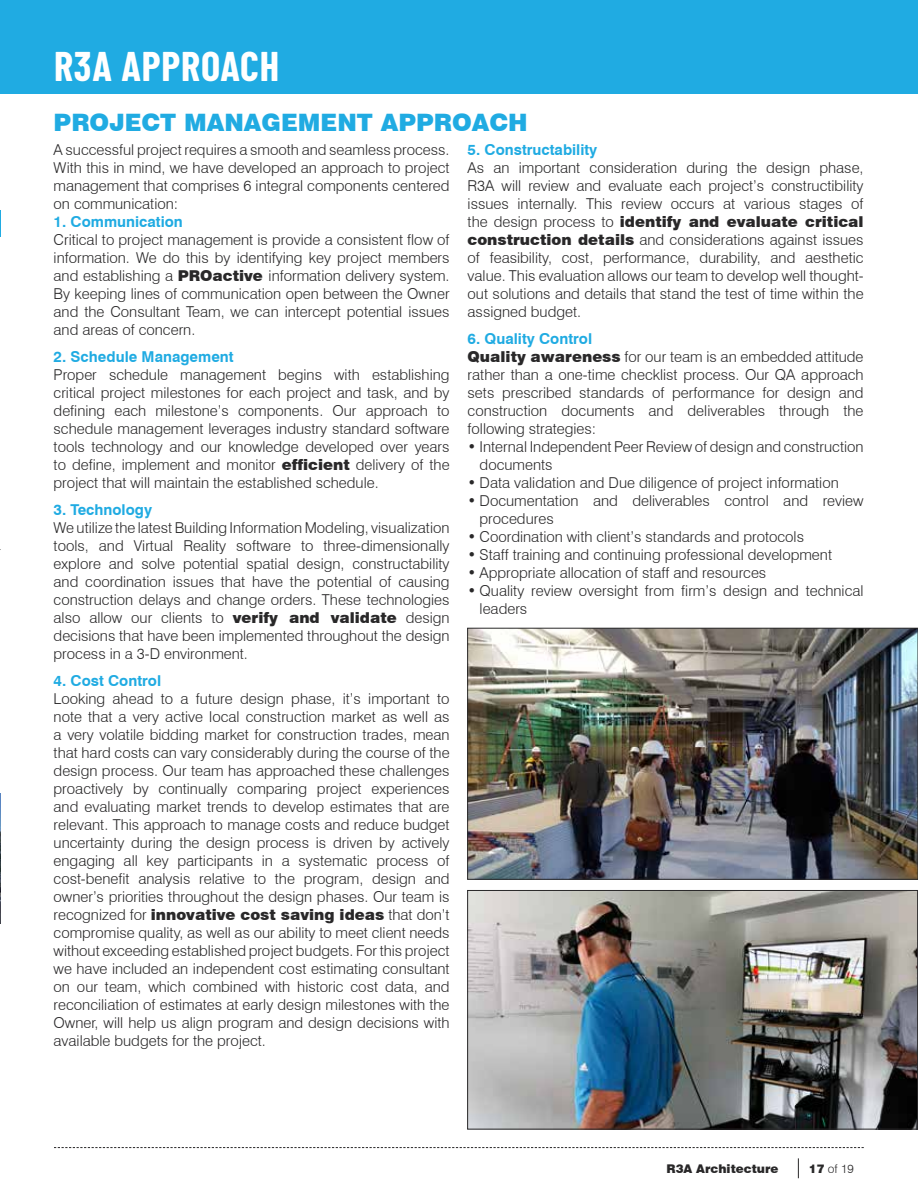
<style>
.page{position:relative;width:918px;height:1188px;background:#fff}
.page>*{position:absolute;margin:0;border:0;box-sizing:border-box;transform-origin:0 0}
.t1{font:700 40.5px "Barlow Condensed";letter-spacing:.02em;color:#fff}
.t2{font:900 24px "Swiss 721 BT";color:#20abe2}
.t3{font:300 15px/18px "Swiss 721 BT";color:#292829;text-align:justify}
.t4{font:700 15px "Swiss 721 BT";color:#20abe2}
.t5{font:900 12px "Swiss 721 BT";color:#292829}
.t6{font:300 12px "Swiss 721 BT";color:#292829}
.s1{font-weight:900}
.s2{font-weight:700;color:#20abe2}
</style>
<div class="page">
<svg style="left:0;top:210px;width:1px;height:27px"></svg>
<img style="left:0;top:794px;width:1px;height:129px">
<div style="left:0;top:0;width:918px;height:94px;background:#20abe2"></div>
<img style="left:469px;top:630px;width:447px;height:248px">
<div style="left:467px;top:628px;width:451px;height:252px;border:1px solid #292829"></div>
<img style="left:469px;top:892px;width:447px;height:236px">
<div style="left:467px;top:890px;width:451px;height:240px;border:1px solid #292829"></div>
<svg style="left:54px;top:1147px;width:810px;height:1px"></svg>
<svg style="left:798px;top:1158px;width:1px;height:20px"></svg>
<h1 class="t1" style="left:54px;top:38px;width:227px">R3A APPROACH</h1>
<h2 class="t2" style="left:54px;top:108px;width:476px">PROJECT MANAGEMENT APPROACH</h2>
<p class="t3" style="left:54px;top:140px;width:397px">A successful project requires a smooth and seamless process.<br>With this in mind, we have developed an approach to project management that comprises 6 integral components centered on communication:</p>
<p class="t4" style="left:54px;top:212px;width:131px">1. Communication</p>
<p class="t3" style="left:54px;top:230px;width:398px">Critical to project management is provide a consistent flow of information. We do this by identifying key project members and establishing a <span class="s1">PROactive</span> information delivery system.<br>By keeping lines of communication open between the Owner and the Consultant Team, we can intercept potential issues and areas of concern.</p>
<p class="t4" style="left:54px;top:347px;width:182px">2. Schedule Management</p>
<p class="t3" style="left:54px;top:365px;width:398px">Proper schedule management begins with establishing critical project milestones for each project and task, and by defining each milestone’s components. Our approach to schedule management leverages industry standard software tools technology and our knowledge developed over years to define, implement and monitor <span class="s1">efficient</span> delivery of the project that will maintain the established schedule.</p>
<p class="t4" style="left:54px;top:500px;width:100px">3. Technology</p>
<p class="t3" style="left:54px;top:518px;width:398px">We utilize the latest Building Information Modeling, visualization tools, and Virtual Reality software to three-dimensionally explore and solve potential spatial design, constructability and coordination issues that have the potential of causing construction delays and change orders. These technologies also allow our clients to <span class="s1">verify and validate</span> design decisions that have been implemented throughout the design process in a 3-D environment.</p>
<p class="t4" style="left:54px;top:671px;width:109px">4. Cost Control</p>
<p class="t3" style="left:54px;top:689px;width:398px">Looking ahead to a future design phase, it’s important to note that a very active local construction market as well as a very volatile bidding market for construction trades, mean that hard costs can vary considerably during the course of the design process. Our team has approached these challenges proactively by continually comparing project experiences and evaluating market trends to develop estimates that are relevant. This approach to manage costs and reduce budget uncertainty during the design process is driven by actively engaging all key participants in a systematic process of cost-benefit analysis relative to the program, design and owner’s priorities throughout the design phases. Our team is recognized for <span class="s1">innovative cost saving ideas</span> that don’t compromise quality, as well as our ability to meet client needs without exceeding established project budgets. For this project we have included an independent cost estimating consultant on our team, which combined with historic cost data, and reconciliation of estimates at early design milestones with the Owner, will help us align program and design decisions with available budgets for the project.</p>
<p class="t4" style="left:468px;top:140px;width:131px">5. Constructability</p>
<p class="t3" style="left:468px;top:158px;width:398px">As an important consideration during the design phase, R3A will review and evaluate each project’s constructibility issues internally. This review occurs at various stages of the design process to <span class="s1">identify and evaluate critical construction details</span> and considerations against issues of feasibility, cost, performance, durability, and aesthetic value. This evaluation allows our team to develop well thought&shy;out solutions and details that stand the test of time within the assigned budget.</p>
<p class="t3" style="left:468px;top:329px;width:397px;text-align:left"><span class="s2">6. Quality Control<br></span><span class="s1">Quality awareness</span> for our team is an embedded attitude rather than a one-time checklist process. Our QA approach sets prescribed standards of performance for design and construction documents and deliverables through the following strategies:</p>
<p class="t3" style="left:480px;top:437px;width:385px;text-indent:-12px">• Internal Independent Peer Review of design and construction documents</p>
<p class="t3" style="left:468px;top:473px;width:373px">• Data validation and Due diligence of project information</p>
<p class="t3" style="left:480px;top:491px;width:385px;text-indent:-12px">• Documentation and deliverables control and review procedures</p>
<p class="t3" style="left:468px;top:527px;width:338px">• Coordination with client’s standards and protocols</p>
<p class="t3" style="left:468px;top:545px;width:366px">• Staff training and continuing professional development</p>
<p class="t3" style="left:468px;top:563px;width:300px">• Appropriate allocation of staff and resources</p>
<p class="t3" style="left:480px;top:581px;width:385px;text-indent:-12px">• Quality review oversight from firm’s design and technical leaders</p>
<p class="t5" style="left:667px;top:1161px;width:113px">R3A Architecture</p>
<p class="t6" style="left:809px;top:1161px;width:46px"><span class="s1">17</span> of 19</p>
</div>
